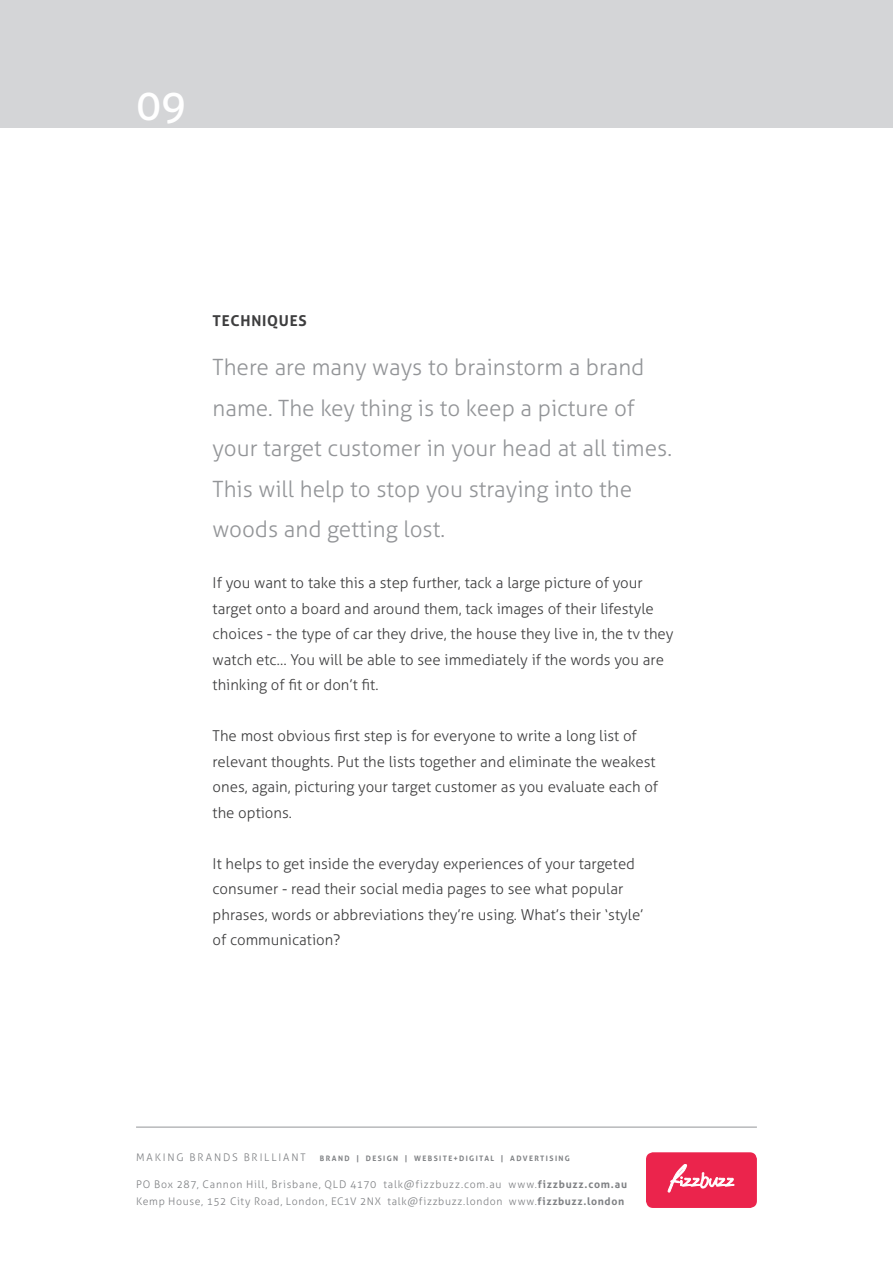
<style>
.page{position:relative;width:893px;height:1263px;background:#fff}
.page>*{position:absolute;margin:0;border:0;box-sizing:border-box;transform-origin:0 0}
.t1{font:42px "Aller";color:#fff}
.t2{font:300 22.5px/40.5px "Aller";color:#939598}
.t3{font:300 15px/25.5px "Aller";color:#3e3e3f}
.t4{font:700 15px "Aller";letter-spacing:.05em;color:#3e3e3f}
.t5{font:300 10.5px/17.2px "Aller";letter-spacing:.075em;color:#808285}
.t6{font:300 10.5px "Aller";letter-spacing:.18em;color:#808285}
.t7{font:700 7.5px "Aller";letter-spacing:.185em;color:#808285}
.s1{font-weight:700}
</style>
<div class="page">
<hr style="left:136px;top:1127px;width:621px;height:1px;background:#939598">
<div style="left:646px;top:1152px;width:111px;height:56px;background:#eb244c;border-radius:7px"></div>
<svg style="left:668px;top:1164px;width:66px;height:28px"></svg>
<div style="left:0;top:0;width:893px;height:128px;background:#d4d5d7"></div>
<p class="t1" style="left:136px;top:80px;width:52px">09</p>
<p class="t4" style="left:213px;top:311px;width:96px">TECHNIQUES</p>
<p class="t2" style="left:213px;top:347px;width:461px">There are many ways to brainstorm a brand name. The key thing is to keep a picture of your target customer in your head at all times.<br>This will help to stop you straying into the woods and getting lost.</p>
<p class="t3" style="left:213px;top:570px;width:462px">If you want to take this a step further, tack a large picture of your target onto a board and around them, tack images of their lifestyle choices - the type of car they drive, the house they live in, the tv they watch etc… You will be able to see immediately if the words you are thinking of fit or don’t fit.</p>
<p class="t3" style="left:213px;top:723px;width:447px">The most obvious first step is for everyone to write a long list of relevant thoughts. Put the lists together and eliminate the weakest ones, again, picturing your target customer as you evaluate each of the options.</p>
<p class="t3" style="left:213px;top:851px;width:432px">It helps to get inside the everyday experiences of your targeted consumer - read their social media pages to see what popular phrases, words or abbreviations they’re using. What’s their ‘style’ of communication?</p>
<p class="t6" style="left:136px;top:1151px;width:171px">MAKING BRANDS BRILLIANT</p>
<p class="t7" style="left:320px;top:1154px;width:252px">BRAND | DESIGN | WEBSITE+DIGITAL | ADVERTISING</p>
<p class="t5" style="left:136px;top:1176px;width:492px">PO Box 287, Cannon Hill, Brisbane, QLD 4170 talk@fizzbuzz.com.au www.<span class="s1">fizzbuzz.com.au<br></span>Kemp House, 152 City Road, London, EC1V 2NX talk@fizzbuzz.london www.<span class="s1">fizzbuzz.london</span></p>
</div>
